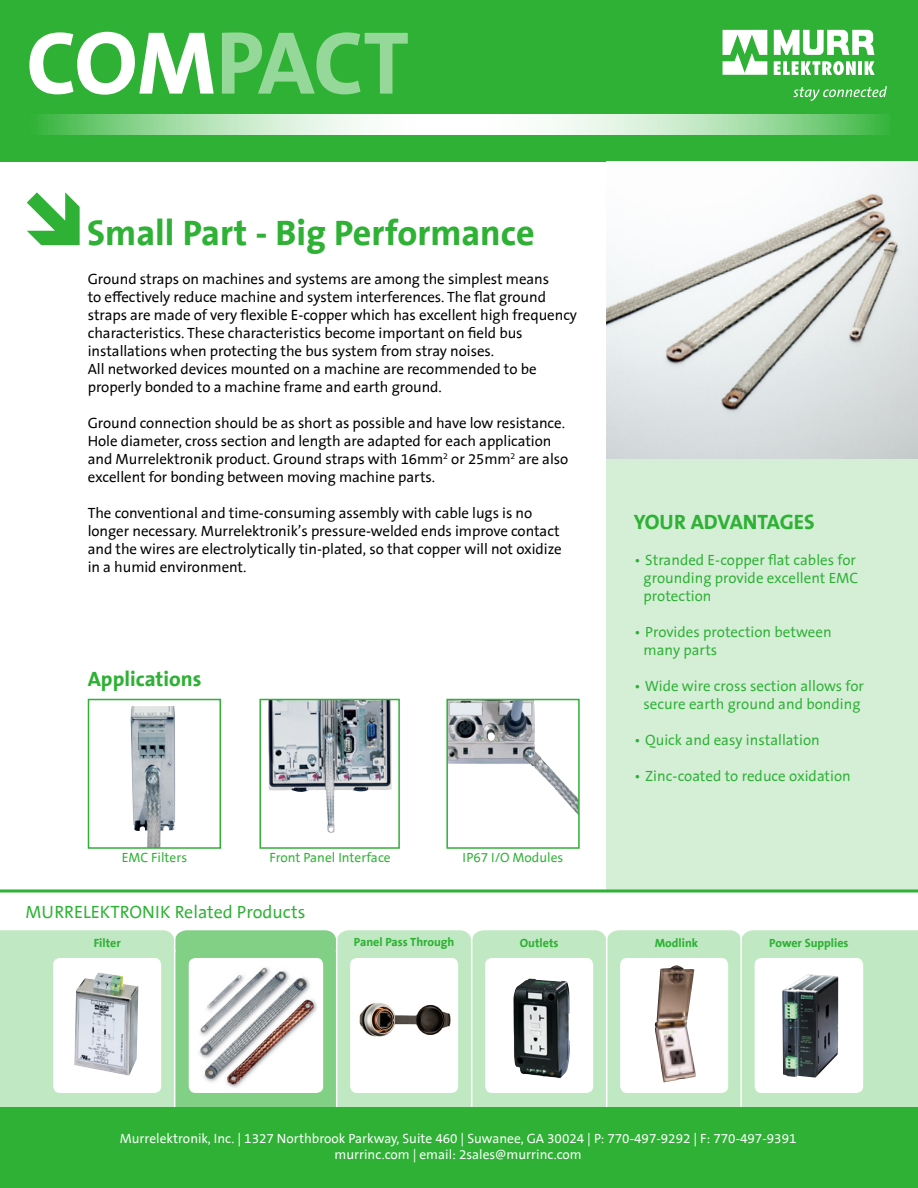
<style>
.page{position:relative;width:918px;height:1188px;background:#fff}
.page>*{position:absolute;margin:0;border:0;box-sizing:border-box;transform-origin:0 0}
.t1{font:700 90px "Murrelektronik Thesis";letter-spacing:-.015em;color:#96d89a}
.t2{font:700 36px "Murrelektronik Thesis";color:#2eb135}
.t3{font:700 21px "Murrelektronik Thesis";color:#2eb135}
.t4{font:18px "Murrelektronik Thesis";color:#2eb135}
.t5{font:15px/18px "Murrelektronik Thesis";letter-spacing:-.005em;color:#000}
.t6{font:15px/18px "Murrelektronik Thesis";color:#2eb135}
.t7{font:13.5px/16.2px "Murrelektronik Thesis";color:#fff;text-align:center}
.t8{font:13.5px "Murrelektronik Thesis";color:#2eb135}
.t9{font:700 12px "Murrelektronik Thesis";color:#2eb135}
.s1{color:#fff}
</style>
<div class="page">
<div style="left:0;top:0;width:918px;height:162px;background:#2eb135"></div>
<svg style="left:41px;top:114px;width:842px;height:20px;background:#bde6bf"></svg>
<svg style="left:723px;top:30px;width:44px;height:45px"></svg>
<svg style="left:774px;top:61px;width:82px;height:14px"></svg>
<hr style="left:858px;top:61px;width:4px;height:14px;background:#fff">
<svg style="left:865px;top:61px;width:10px;height:14px"></svg>
<svg style="left:774px;top:30px;width:101px;height:25px"></svg>
<svg style="left:793px;top:86px;width:94px;height:15px"></svg>
<div style="left:0;top:1107px;width:918px;height:81px;background:#2eb135"></div>
<img style="left:607px;top:162px;width:311px;height:297px">
<svg style="left:27px;top:192px;width:53px;height:53px"></svg>
<div style="left:0;top:930px;width:174px;height:28px;background:#c0e8c2"></div>
<div style="left:175px;top:930px;width:162px;height:28px;background:#82d086;border-radius:12px"></div>
<div style="left:337px;top:930px;width:135px;height:28px;background:#c0e8c2;border-radius:12px"></div>
<div style="left:472px;top:930px;width:135px;height:28px;background:#c0e8c2;border-radius:12px"></div>
<div style="left:607px;top:930px;width:135px;height:28px;background:#c0e8c2;border-radius:12px"></div>
<div style="left:742px;top:930px;width:176px;height:28px;background:#c0e8c2"></div>
<div style="left:0;top:958px;width:918px;height:149px;background:#c0e8c2"></div>
<div style="left:53px;top:958px;width:108px;height:135px;background:#fff;border-radius:7px"></div>
<img style="left:74px;top:973px;width:64px;height:103px">
<div style="left:350px;top:958px;width:108px;height:135px;background:#fff;border-radius:7px"></div>
<img style="left:359px;top:1003px;width:92px;height:34px">
<div style="left:485px;top:958px;width:108px;height:135px;background:#fff;border-radius:7px"></div>
<img style="left:513px;top:978px;width:57px;height:100px">
<div style="left:620px;top:958px;width:108px;height:135px;background:#fff;border-radius:7px"></div>
<img style="left:655px;top:965px;width:41px;height:118px">
<div style="left:755px;top:958px;width:108px;height:135px;background:#fff;border-radius:7px"></div>
<img style="left:782px;top:975px;width:56px;height:103px">
<div style="left:175px;top:952px;width:162px;height:155px;background:#82d086"></div>
<div style="left:189px;top:958px;width:134px;height:135px;background:#fff;border-radius:7px"></div>
<img style="left:199px;top:967px;width:118px;height:121px">
<hr style="left:174px;top:925px;width:1px;height:182px;background:#fff">
<hr style="left:336px;top:925px;width:1px;height:182px;background:#fff">
<hr style="left:471px;top:925px;width:1px;height:182px;background:#fff">
<hr style="left:606px;top:925px;width:1px;height:182px;background:#fff">
<hr style="left:740px;top:925px;width:2px;height:182px;background:#fff">
<div style="left:607px;top:459px;width:311px;height:432px;background:#d5efd7"></div>
<img style="left:131px;top:706px;width:44px;height:140px">
<div style="left:88px;top:699px;width:133px;height:150px;border:2px solid #2eb135"></div>
<img style="left:268px;top:702px;width:124px;height:131px">
<div style="left:259px;top:699px;width:141px;height:150px;border:2px solid #2eb135"></div>
<img style="left:449px;top:702px;width:128px;height:112px">
<div style="left:446px;top:699px;width:134px;height:150px;border:2px solid #2eb135"></div>
<hr style="left:0;top:889px;width:918px;height:3px;background:#2eb135">
<h1 class="t1" style="left:26px;top:11px;width:384px"><span class="s1">COM</span>PACT</h1>
<h2 class="t2" style="left:87px;top:212px;width:449px">Small Part - Big Performance</h2>
<p class="t5" style="left:88px;top:270px;width:491px">Ground straps on machines and systems are among the simplest means<br>to effectively reduce machine and system interferences. The flat ground straps are made of very flexible E-copper which has excellent high frequency characteristics. These characteristics become important on field bus installations when protecting the bus system from stray noises.<br>All networked devices mounted on a machine are recommended to be properly bonded to a machine frame and earth ground.</p>
<p class="t5" style="left:88px;top:414px;width:482px">Ground connection should be as short as possible and have low resistance.<br>Hole diameter, cross section and length are adapted for each application and Murrelektronik product. Ground straps with 16mm<sup>2</sup> or 25mm<sup>2</sup> are also excellent for bonding between moving machine parts.</p>
<p class="t5" style="left:88px;top:504px;width:476px">The conventional and time-consuming assembly with cable lugs is no longer necessary. Murrelektronik’s pressure-welded ends improve contact and the wires are electrolytically tin-plated, so that copper will not oxidize in a humid environment.</p>
<h3 class="t3" style="left:88px;top:667px;width:115px">Applications</h3>
<p class="t8" style="left:122px;top:850px;width:67px">EMC Filters</p>
<p class="t8" style="left:270px;top:850px;width:123px">Front Panel Interface</p>
<p class="t8" style="left:463px;top:850px;width:102px">IP67 I/O Modules</p>
<h3 class="t3" style="left:634px;top:509px;width:182px">YOUR ADVANTAGES</h3>
<p class="t6" style="left:643px;top:551px;width:216px;text-indent:-10px">• Stranded E-copper flat cables for grounding provide excellent EMC protection</p>
<p class="t6" style="left:643px;top:623px;width:190px;text-indent:-10px">• Provides protection between many parts</p>
<p class="t6" style="left:634px;top:677px;width:232px;text-align:center">• Wide wire cross section allows for secure earth ground and bonding</p>
<p class="t6" style="left:634px;top:731px;width:188px">• Quick and easy installation</p>
<p class="t6" style="left:634px;top:767px;width:219px">• Zinc-coated to reduce oxidation</p>
<p class="t4" style="left:26px;top:901px;width:281px">MURRELEKTRONIK Related Products</p>
<p class="t9" style="left:94px;top:936px;width:29px">Filter</p>
<p class="t9" style="left:354px;top:935px;width:102px">Panel Pass Through</p>
<p class="t9" style="left:520px;top:936px;width:40px">Outlets</p>
<p class="t9" style="left:655px;top:936px;width:45px">Modlink</p>
<p class="t9" style="left:769px;top:936px;width:81px">Power Supplies</p>
<p class="t7" style="left:120px;top:1131px;width:678px">Murrelektronik, Inc. | 1327 Northbrook Parkway, Suite 460 | Suwanee, GA 30024 | P: 770-497-9292 | F: 770-497-9391 murrinc.com | email: 2sales@murrinc.com</p>
</div>
